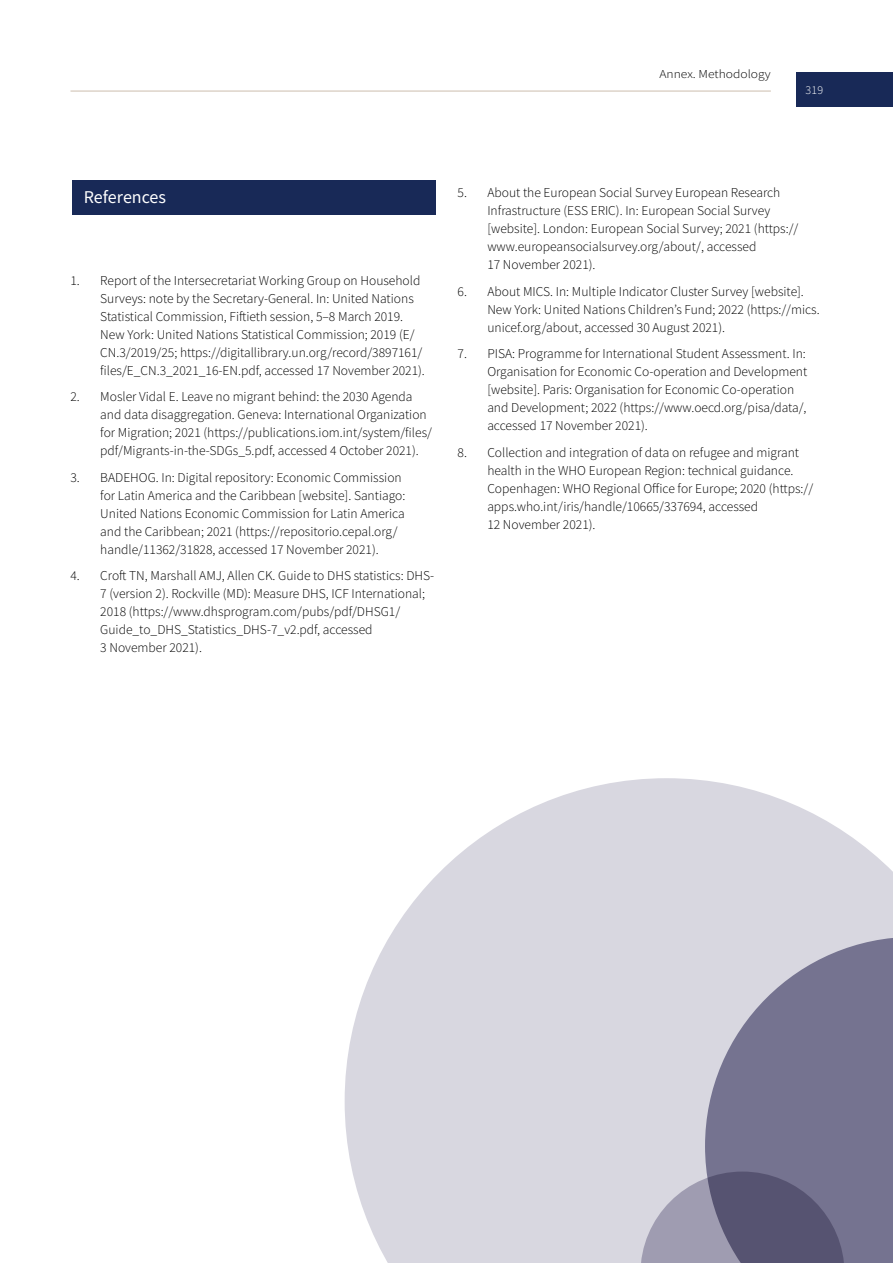
<style>
.page{position:relative;width:893px;height:1263px;background:#fff}
.page>*{position:absolute;margin:0;border:0;box-sizing:border-box;transform-origin:0 0}
.t1{font:18px "Source Sans Pro";letter-spacing:-.005em;color:#fff}
.t2{font:300 13.5px/18px "Source Sans Pro";color:#000}
.t3{font:300 12.15px "Source Sans Pro";color:#000;scale:1.11 1}
.t4{font:300 12px "Source Sans Pro";color:#fff}
</style>
<div class="page">
<div style="left:72px;top:180px;width:364px;height:34px;background:#182957"></div>
<svg style="left:345px;top:778px;width:548px;height:485px;fill:#d8d7e0"></svg>
<svg style="left:640px;top:1171px;width:65px;height:92px;background:#b4b1c2"></svg>
<svg style="left:705px;top:937px;width:188px;height:326px;background:#807e98"></svg>
<hr style="left:70px;top:91px;width:701px;height:1px;background:#ccbdad">
<div style="left:796px;top:72px;width:97px;height:34px;background:#182957"></div>
<p class="t3" style="left:659px;top:67px;width:102px">Annex. Methodology</p>
<p class="t4" style="left:805px;top:82px;width:19px">319</p>
<h1 class="t1" style="left:84px;top:186px;width:84px">References</h1>
<p class="t2" style="left:100px;top:271px;width:326px;text-indent:-30px">1. Report of the Intersecretariat Working Group on Household Surveys: note by the Secretary-General. In: United Nations Statistical Commission, Fiftieth session, 5–8 March 2019.<br>New York: United Nations Statistical Commission; 2019 (E/ CN.3/2019/25; https://digitallibrary.un.org/record/3897161/ files/E_CN.3_2021_16-EN.pdf, accessed 17 November 2021).</p>
<p class="t2" style="left:100px;top:388px;width:333px;text-indent:-30px">2. Mosler Vidal E. Leave no migrant behind: the 2030 Agenda and data disaggregation. Geneva: International Organization for Migration; 2021 (https://publications.iom.int/system/files/ pdf/Migrants-in-the-SDGs_5.pdf, accessed 4 October 2021).</p>
<p class="t2" style="left:100px;top:468px;width:307px;text-indent:-30px">3. BADEHOG. In: Digital repository: Economic Commission for Latin America and the Caribbean [website]. Santiago:<br>United Nations Economic Commission for Latin America and the Caribbean; 2021 (https://repositorio.cepal.org/ handle/11362/31828, accessed 17 November 2021).</p>
<p class="t2" style="left:100px;top:567px;width:336px;text-indent:-30px">4. Croft TN, Marshall AMJ, Allen CK. Guide to DHS statistics: DHS-7 (version 2). Rockville (MD): Measure DHS, ICF International; 2018 (https://www.dhsprogram.com/pubs/pdf/DHSG1/ Guide_to_DHS_Statistics_DHS-7_v2.pdf, accessed<br>3 November 2021).</p>
<p class="t2" style="left:487px;top:184px;width:312px;text-indent:-30px">5. About the European Social Survey European Research Infrastructure (ESS ERIC). In: European Social Survey [website]. London: European Social Survey; 2021 (https:// www.europeansocialsurvey.org/about/, accessed<br>17 November 2021).</p>
<p class="t2" style="left:487px;top:282px;width:334px;text-indent:-30px">6. About MICS. In: Multiple Indicator Cluster Survey [website].<br>New York: United Nations Children’s Fund; 2022 (https://mics. unicef.org/about, accessed 30 August 2021).</p>
<p class="t2" style="left:487px;top:345px;width:321px;text-indent:-30px">7. PISA: Programme for International Student Assessment. In:<br>Organisation for Economic Co-operation and Development [website]. Paris: Organisation for Economic Co-operation and Development; 2022 (https://www.oecd.org/pisa/data/, accessed 17 November 2021).</p>
<p class="t2" style="left:487px;top:443px;width:327px;text-indent:-30px">8. Collection and integration of data on refugee and migrant health in the WHO European Region: technical guidance.<br>Copenhagen: WHO Regional Office for Europe; 2020 (https:// apps.who.int/iris/handle/10665/337694, accessed<br>12 November 2021).</p>
</div>
